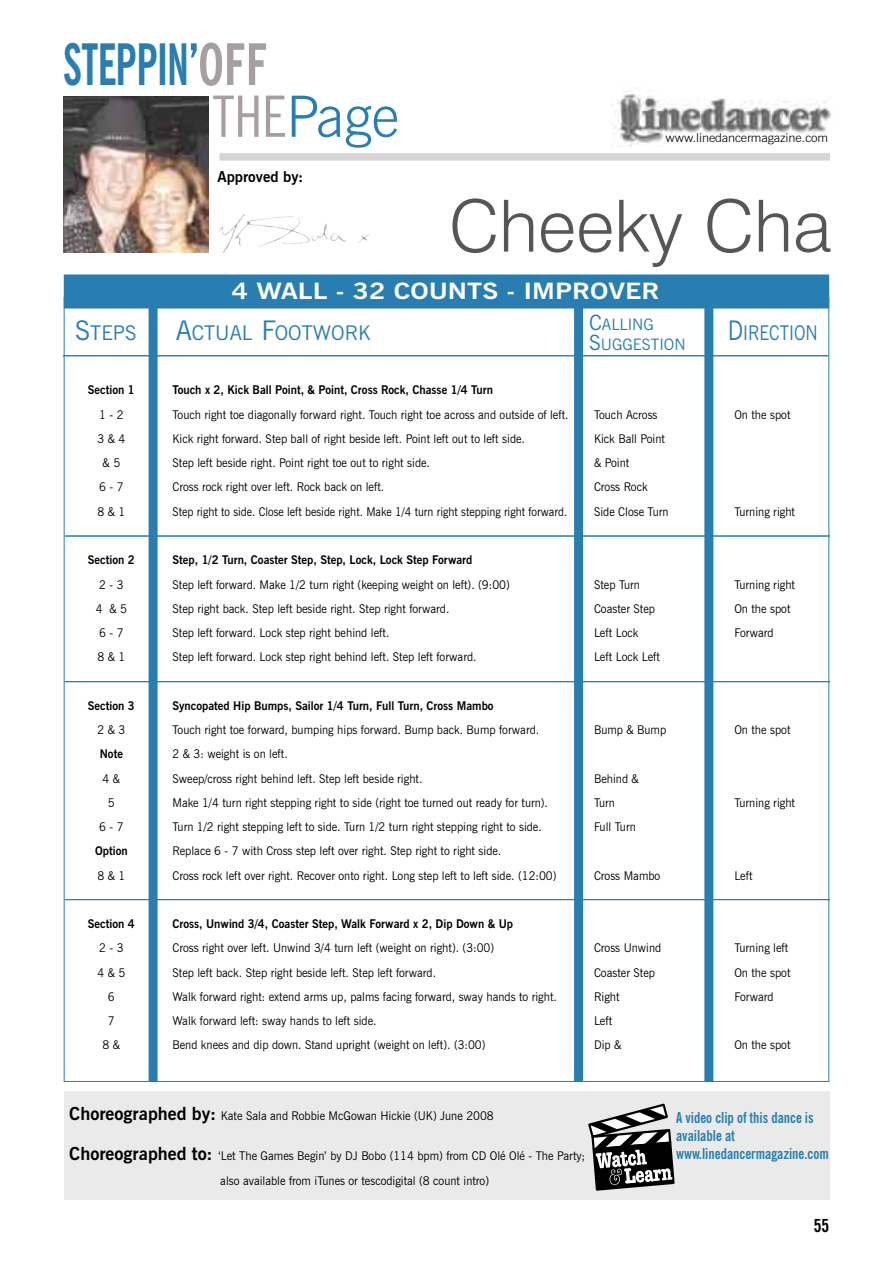
<style>
.page{position:relative;width:893px;height:1263px;background:#fff}
.page>*{position:absolute;margin:0;border:0;box-sizing:border-box;transform-origin:0 0}
.t1{font:300 72px "Swiss 721 BT";color:#565656}
.t2{font:700 condensed 57px/51.8px "News Gothic BT";letter-spacing:-.02em;color:#287eb0;scale:.76 1}
.t3{font:700 22.5px "News Gothic BT";color:#fff;scale:1.2 1}
.t4{font:20.25px "News Gothic BT";color:#287eb0}
.t5{font:20.25px "News Gothic BT";color:#287eb0;scale:.85 1}
.t6{font:700 condensed 18px "News Gothic BT";color:#000}
.t7{font:15.75px/19.5px "News Gothic BT";color:#287eb0}
.t8{font:700 condensed 15px/18px "News Gothic BT";color:#287eb0;scale:.95 1}
.t9{font:700 15px "News Gothic BT";color:#000}
.t10{font:12px/25.7px "News Gothic BT";color:#000;scale:.95 1}
.t11{font:700 12px "News Gothic BT";color:#000;scale:.95 1}
.t12{font:12px "News Gothic BT";color:#000;scale:.92 1}
.t13{font:300 12px "News Gothic BT";letter-spacing:-.01em;color:#000;scale:1.08 1}
.s1{color:#a69ea1}
.s2{font-weight:400;color:#a69ea1}
.s3{font-weight:300;font-stretch:normal}
.s4{font-size:21px}
.s5{font-size:27px}
.s6{font-weight:700;font-size:18px}
</style>
<div class="page">
<div style="left:149px;top:288px;width:9px;height:794px;background:#287eb0"></div>
<div style="left:574px;top:297px;width:9px;height:785px;background:#287eb0"></div>
<div style="left:704px;top:291px;width:9px;height:791px;background:#287eb0"></div>
<div style="left:65px;top:275px;width:763px;height:33px;background:#287eb0"></div>
<div style="left:64px;top:274px;width:765px;height:34px;border:2px solid #287eb0"></div>
<div style="left:64px;top:1091px;width:765px;height:108px;background:#eaeaea"></div>
<div style="left:220px;top:153px;width:610px;height:8px;background:#d6d6d6"></div>
<img style="left:611px;top:90px;width:220px;height:57px">
<img style="left:63px;top:97px;width:145px;height:155px">
<hr style="left:65px;top:536px;width:765px;height:1px;background:#287eb0">
<hr style="left:63px;top:355px;width:765px;height:1px;background:#287eb0">
<hr style="left:65px;top:681px;width:765px;height:1px;background:#287eb0">
<hr style="left:65px;top:899px;width:765px;height:1px;background:#287eb0">
<svg style="left:588px;top:1103px;width:87px;height:88px"></svg>
<img style="left:219px;top:214px;width:26px;height:39px">
<h2 class="t2" style="left:213px;top:38px;width:247px;text-indent:-150px">STEPPIN’<span class="s1">OFF<br></span><span class="s2">THE</span><span class="s3">Page</span></h2>
<p class="t9" style="left:217px;top:168px;width:87px">Approved by:</p>
<p class="t13" style="left:666px;top:131px;width:152px">www.linedancermagazine.com</p>
<h1 class="t1" style="left:449px;top:182px;width:384px">Cheeky Cha</h1>
<h3 class="t3" style="left:232px;top:277px;width:358px">4 WALL - 32 COUNTS - IMPROVER</h3>
<h3 class="t7" style="left:589px;top:315px;width:98px"><span class="s4">C</span>ALLING<br><span class="s4">S</span>UGGESTION</h3>
<h3 class="t4" style="left:75px;top:321px;width:63px"><span class="s5">S</span>TEPS</h3>
<h3 class="t4" style="left:176px;top:321px;width:196px"><span class="s5">A</span>CTUAL <span class="s5">F</span>OOTWORK</h3>
<h3 class="t5" style="left:728px;top:320px;width:107px"><span class="s5">D</span>IRECTION</h3>
<p class="t11" style="left:88px;top:383px;width:51px">Section 1</p>
<p class="t11" style="left:173px;top:383px;width:339px">Touch x 2, Kick Ball Point, &amp; Point, Cross Rock, Chasse 1/4 Turn</p>
<p class="t10" style="left:99px;top:402px;width:27px">1 - 2</p>
<p class="t10" style="left:173px;top:402px;width:419px">Touch right toe diagonally forward right. Touch right toe across and outside of left.</p>
<p class="t10" style="left:594px;top:402px;width:68px">Touch Across</p>
<p class="t10" style="left:734px;top:402px;width:61px">On the spot</p>
<p class="t10" style="left:97px;top:426px;width:31px">3 &amp; 4</p>
<p class="t10" style="left:173px;top:426px;width:373px">Kick right forward. Step ball of right beside left. Point left out to left side.</p>
<p class="t10" style="left:594px;top:426px;width:76px">Kick Ball Point</p>
<p class="t10" style="left:103px;top:450px;width:20px">&amp; 5</p>
<p class="t10" style="left:173px;top:450px;width:273px">Step left beside right. Point right toe out to right side.</p>
<p class="t10" style="left:594px;top:450px;width:39px">&amp; Point</p>
<p class="t10" style="left:99px;top:474px;width:27px">6 - 7</p>
<p class="t10" style="left:173px;top:474px;width:224px">Cross rock right over left. Rock back on left.</p>
<p class="t10" style="left:594px;top:474px;width:58px">Cross Rock</p>
<p class="t10" style="left:97px;top:499px;width:31px">8 &amp; 1</p>
<p class="t12" style="left:173px;top:504px;width:431px">Step right to side. Close left beside right. Make 1/4 turn right stepping right forward.</p>
<p class="t10" style="left:594px;top:499px;width:80px">Side Close Turn</p>
<p class="t10" style="left:734px;top:499px;width:65px">Turning right</p>
<p class="t11" style="left:88px;top:553px;width:51px">Section 2</p>
<p class="t11" style="left:173px;top:553px;width:317px">Step, 1/2 Turn, Coaster Step, Step, Lock, Lock Step Forward</p>
<p class="t10" style="left:99px;top:571px;width:27px">2 - 3</p>
<p class="t10" style="left:173px;top:571px;width:356px">Step left forward. Make 1/2 turn right (keeping weight on left). (9:00)</p>
<p class="t10" style="left:594px;top:571px;width:50px">Step Turn</p>
<p class="t10" style="left:734px;top:571px;width:65px">Turning right</p>
<p class="t10" style="left:96px;top:596px;width:34px">4 &amp; 5</p>
<p class="t10" style="left:173px;top:596px;width:293px">Step right back. Step left beside right. Step right forward.</p>
<p class="t10" style="left:594px;top:596px;width:66px">Coaster Step</p>
<p class="t10" style="left:734px;top:596px;width:61px">On the spot</p>
<p class="t10" style="left:99px;top:620px;width:27px">6 - 7</p>
<p class="t10" style="left:173px;top:620px;width:230px">Step left forward. Lock step right behind left.</p>
<p class="t10" style="left:594px;top:620px;width:48px">Left Lock</p>
<p class="t10" style="left:734px;top:620px;width:43px">Forward</p>
<p class="t10" style="left:97px;top:644px;width:31px">8 &amp; 1</p>
<p class="t10" style="left:173px;top:644px;width:322px">Step left forward. Lock step right behind left. Step left forward.</p>
<p class="t10" style="left:594px;top:644px;width:71px">Left Lock Left</p>
<p class="t11" style="left:88px;top:698px;width:51px">Section 3</p>
<p class="t11" style="left:173px;top:698px;width:340px">Syncopated Hip Bumps, Sailor 1/4 Turn, Full Turn, Cross Mambo</p>
<p class="t10" style="left:97px;top:717px;width:31px">2 &amp; 3</p>
<p class="t10" style="left:173px;top:717px;width:388px">Touch right toe forward, bumping hips forward. Bump back. Bump forward.</p>
<p class="t10" style="left:594px;top:717px;width:78px">Bump &amp; Bump</p>
<p class="t10" style="left:734px;top:717px;width:61px">On the spot</p>
<p class="t11" style="left:100px;top:747px;width:26px">Note</p>
<p class="t10" style="left:173px;top:741px;width:123px">2 &amp; 3: weight is on left.</p>
<p class="t10" style="left:103px;top:765px;width:20px">4 &amp;</p>
<p class="t10" style="left:173px;top:765px;width:265px">Sweep/cross right behind left. Step left beside right.</p>
<p class="t10" style="left:594px;top:765px;width:49px">Behind &amp;</p>
<p class="t10" style="left:108px;top:789px;width:9px">5</p>
<p class="t10" style="left:173px;top:789px;width:397px">Make 1/4 turn right stepping right to side (right toe turned out ready for turn).</p>
<p class="t10" style="left:594px;top:789px;width:24px">Turn</p>
<p class="t10" style="left:734px;top:789px;width:65px">Turning right</p>
<p class="t10" style="left:99px;top:814px;width:27px">6 - 7</p>
<p class="t10" style="left:173px;top:814px;width:390px">Turn 1/2 right stepping left to side. Turn 1/2 turn right stepping right to side.</p>
<p class="t10" style="left:594px;top:814px;width:46px">Full Turn</p>
<p class="t11" style="left:95px;top:844px;width:36px">Option</p>
<p class="t10" style="left:173px;top:838px;width:348px">Replace 6 - 7 with Cross step left over right. Step right to right side.</p>
<p class="t10" style="left:97px;top:862px;width:31px">8 &amp; 1</p>
<p class="t10" style="left:173px;top:862px;width:406px">Cross rock left over right. Recover onto right. Long step left to left side. (12:00)</p>
<p class="t10" style="left:594px;top:862px;width:71px">Cross Mambo</p>
<p class="t10" style="left:734px;top:862px;width:21px">Left</p>
<p class="t11" style="left:88px;top:916px;width:51px">Section 4</p>
<p class="t11" style="left:173px;top:916px;width:360px">Cross, Unwind 3/4, Coaster Step, Walk Forward x 2, Dip Down &amp; Up</p>
<p class="t10" style="left:99px;top:935px;width:27px">2 - 3</p>
<p class="t10" style="left:173px;top:935px;width:340px">Cross right over left. Unwind 3/4 turn left (weight on right). (3:00)</p>
<p class="t10" style="left:594px;top:935px;width:72px">Cross Unwind</p>
<p class="t10" style="left:734px;top:935px;width:58px">Turning left</p>
<p class="t10" style="left:97px;top:959px;width:31px">4 &amp; 5</p>
<p class="t10" style="left:173px;top:959px;width:279px">Step left back. Step right beside left. Step left forward.</p>
<p class="t10" style="left:594px;top:959px;width:66px">Coaster Step</p>
<p class="t10" style="left:734px;top:959px;width:61px">On the spot</p>
<p class="t10" style="left:108px;top:983px;width:9px">6</p>
<p class="t10" style="left:173px;top:983px;width:406px">Walk forward right: extend arms up, palms facing forward, sway hands to right.</p>
<p class="t10" style="left:594px;top:983px;width:28px">Right</p>
<p class="t10" style="left:734px;top:983px;width:43px">Forward</p>
<p class="t10" style="left:108px;top:1008px;width:9px">7</p>
<p class="t10" style="left:173px;top:1008px;width:216px">Walk forward left: sway hands to left side.</p>
<p class="t10" style="left:594px;top:1008px;width:21px">Left</p>
<p class="t10" style="left:103px;top:1032px;width:20px">8 &amp;</p>
<p class="t10" style="left:173px;top:1032px;width:331px">Bend knees and dip down. Stand upright (weight on left). (3:00)</p>
<p class="t10" style="left:594px;top:1032px;width:30px">Dip &amp;</p>
<p class="t10" style="left:734px;top:1032px;width:61px">On the spot</p>
<p class="t10" style="left:69px;top:1103px;width:448px"><span class="s6">Choreographed by:</span> Kate Sala and Robbie McGowan Hickie (UK) June 2008</p>
<p class="t10" style="left:220px;top:1142px;width:385px;text-indent:-151px"><span class="s6">Choreographed to:</span> ‘Let The Games Begin’ by DJ Bobo (114 bpm) from CD Olé Olé - The Party; also available from iTunes or tescodigital (8 count intro)</p>
<p class="t8" style="left:676px;top:1108px;width:162px">A video clip of this dance is available at www.linedancermagazine.com</p>
<h3 class="t6" style="left:814px;top:1215px;width:17px">55</h3>
</div>
